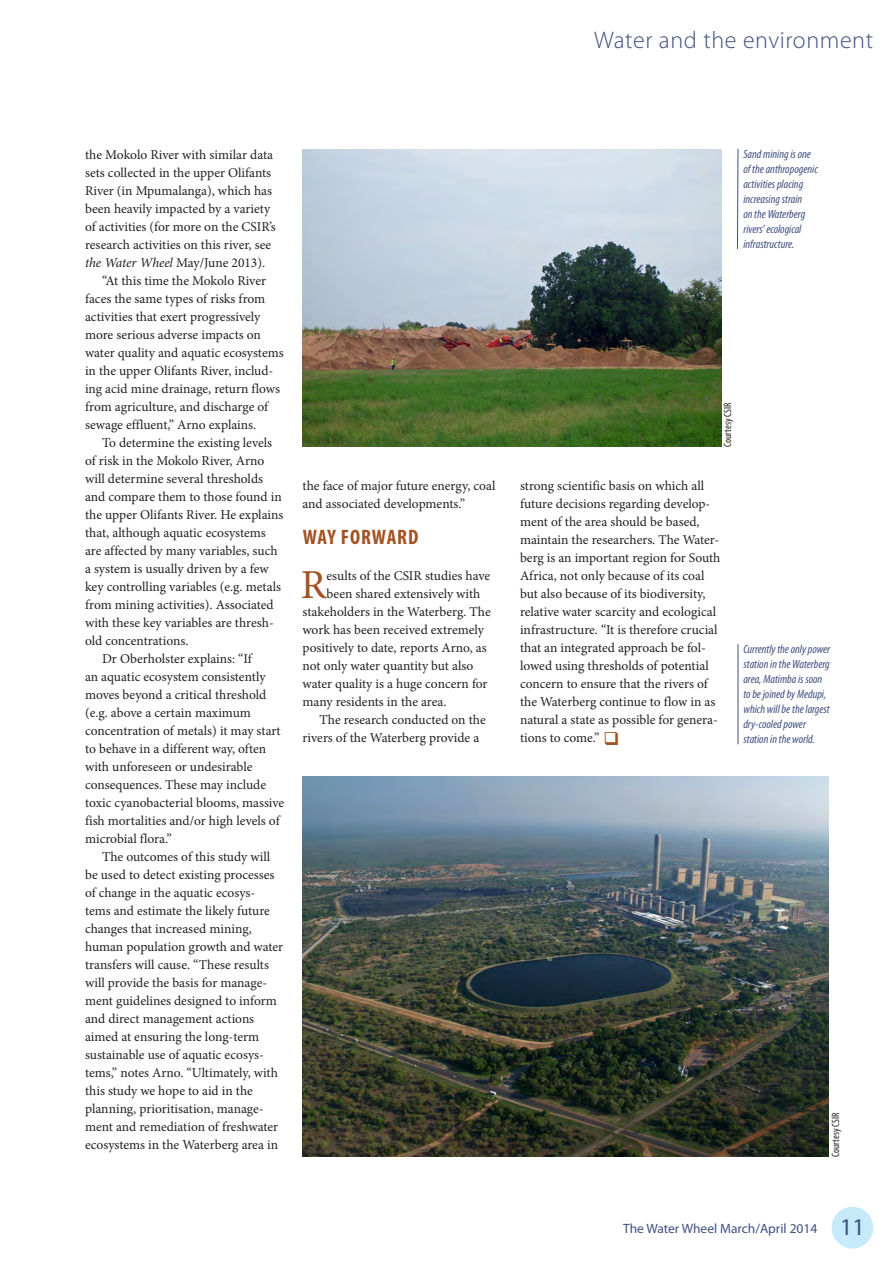
<style>
.page{position:relative;width:893px;height:1263px;background:#fff}
.page>*{position:absolute;margin:0;border:0;box-sizing:border-box;transform-origin:0 0}
.drop_cap_2{font:41.25px "Minion Pro";color:#a35223}
.t1{font:300 24px "Myriad Pro";letter-spacing:.025em;color:#3f5080}
.Heading_caps{font:700 condensed 21px "Myriad Pro";letter-spacing:.045em;color:#a35223}
.Body_text{font:13.5px/18px "Minion Pro";color:#231f20}
.drop_cap_2-2{font:13.5px/18px "Minion Pro";color:#231f20}
.t2{font:13.5px "Myriad Pro";color:#3f5080}
.t3{font:italic condensed 12px/15px "Myriad Pro";color:#3f5080}
.Photo_credit{font:condensed 10.65px "Myriad Pro";color:#231f20}
.s1{font-style:italic}
.s2{font-size:24px}
</style>
<div class="page">
<div style="left:832px;top:1207px;width:41px;height:41px;background:#c6eafa;border-radius:50%"></div>
<img style="left:302px;top:777px;width:526px;height:380px">
<img style="left:302px;top:149px;width:419px;height:297px">
<hr style="left:738px;top:644px;width:1px;height:100px;background:#3f5080">
<svg style="left:737px;top:148px;width:2px;height:101px"></svg>
<h2 class="t1" style="left:594px;top:26px;width:280px">Water and the environment</h2>
<p class="drop_cap_2-2" style="left:85px;top:145px;width:192px">the Mokolo River with similar data sets collected in the upper Olifants River (in Mpumalanga), which has been heavily impacted by a variety of activities (for more on the CSIR’s research activities on this river, see <span class="s1">the Water Wheel</span> May/June 2013).</p>
<p class="Body_text" style="left:85px;top:271px;width:200px;text-indent:17px">“At this time the Mokolo River faces the same types of risks from activities that exert progressively more serious adverse impacts on water quality and aquatic ecosystems in the upper Olifants River, includ&shy;ing acid mine drainage, return flows from agriculture, and discharge of sewage effluent,” Arno explains.</p>
<p class="Body_text" style="left:85px;top:433px;width:200px;text-indent:17px">To determine the existing levels of risk in the Mokolo River, Arno will determine several thresholds and compare them to those found in the upper Olifants River. He explains that, although aquatic ecosystems are affected by many variables, such a system is usually driven by a few key controlling variables (e.g. metals from mining activities). Associated with these key variables are thresh&shy;old concentrations.</p>
<p class="Body_text" style="left:85px;top:649px;width:201px;text-indent:17px">Dr Oberholster explains: “If<br>an aquatic ecosystem consistently moves beyond a critical threshold (e.g. above a certain maximum concentration of metals) it may start to behave in a different way, often with unforeseen or undesirable consequences. These may include toxic cyanobacterial blooms, massive fish mortalities and/or high levels of microbial flora.”</p>
<p class="Body_text" style="left:85px;top:847px;width:200px;text-indent:17px">The outcomes of this study will be used to detect existing processes of change in the aquatic ecosys&shy;tems and estimate the likely future changes that increased mining, human population growth and water transfers will cause. “These results will provide the basis for manage&shy;ment guidelines designed to inform and direct management actions aimed at ensuring the long-term sustainable use of aquatic ecosys&shy;tems,” notes Arno. “Ultimately, with this study we hope to aid in the planning, prioritisation, manage&shy;ment and remediation of freshwater ecosystems in the Waterberg area in</p>
<p class="Body_text" style="left:302px;top:477px;width:195px">the face of major future energy, coal and associated developments.”</p>
<p class="Heading_caps" style="left:303px;top:524px;width:117px">WAY FORWARD</p>
<p class="drop_cap_2" style="left:301px;top:557px;width:27px">R</p>
<p class="drop_cap_2-2" style="left:327px;top:567px;width:165px">esults of the CSIR studies have</p>
<p class="drop_cap_2-2" style="left:327px;top:585px;width:155px">been shared extensively with</p>
<p class="drop_cap_2-2" style="left:302px;top:603px;width:190px">stakeholders in the Waterberg. The</p>
<p class="drop_cap_2-2" style="left:302px;top:621px;width:183px">work has been received extremely</p>
<p class="drop_cap_2-2" style="left:302px;top:639px;width:186px">positively to date, reports Arno, as</p>
<p class="drop_cap_2-2" style="left:302px;top:657px;width:172px">not only water quantity but also</p>
<p class="drop_cap_2-2" style="left:302px;top:675px;width:187px">water quality is a huge concern for</p>
<p class="drop_cap_2-2" style="left:302px;top:693px;width:146px">many residents in the area.</p>
<p class="Body_text" style="left:302px;top:711px;width:185px;text-indent:17px">The research conducted on the rivers of the Waterberg provide a</p>
<p class="t3" style="left:743px;top:147px;width:76px">Sand mining is one of the anthropogenic activities placing increasing strain<br>on the Waterberg rivers’ ecological infrastructure.</p>
<p class="Photo_credit" style="left:721px;top:446px;width:45px;rotate:-90deg">Courtesy CSIR</p>
<p class="Body_text" style="left:520px;top:477px;width:202px">strong scientific basis on which all future decisions regarding develop&shy;ment of the area should be based, maintain the researchers. The Water&shy;berg is an important region for South Africa, not only because of its coal but also because of its biodiversity, relative water scarcity and ecological infrastructure. “It is therefore crucial that an integrated approach be fol&shy;lowed using thresholds of potential concern to ensure that the rivers of the Waterberg continue to flow in as natural a state as possible for genera&shy;tions to come.”</p>
<p class="t3" style="left:743px;top:642px;width:88px">Currently the only power station in the Waterberg area, Matimba is soon to be joined by Medupi, which will be the largest dry-cooled power station in the world.</p>
<p class="Photo_credit" style="left:829px;top:1157px;width:45px;rotate:-90deg">Courtesy CSIR</p>
<p class="t2" style="left:623px;top:1220px;width:243px">The Water Wheel March/April 2014 <span class="s2">11</span></p>
</div>
